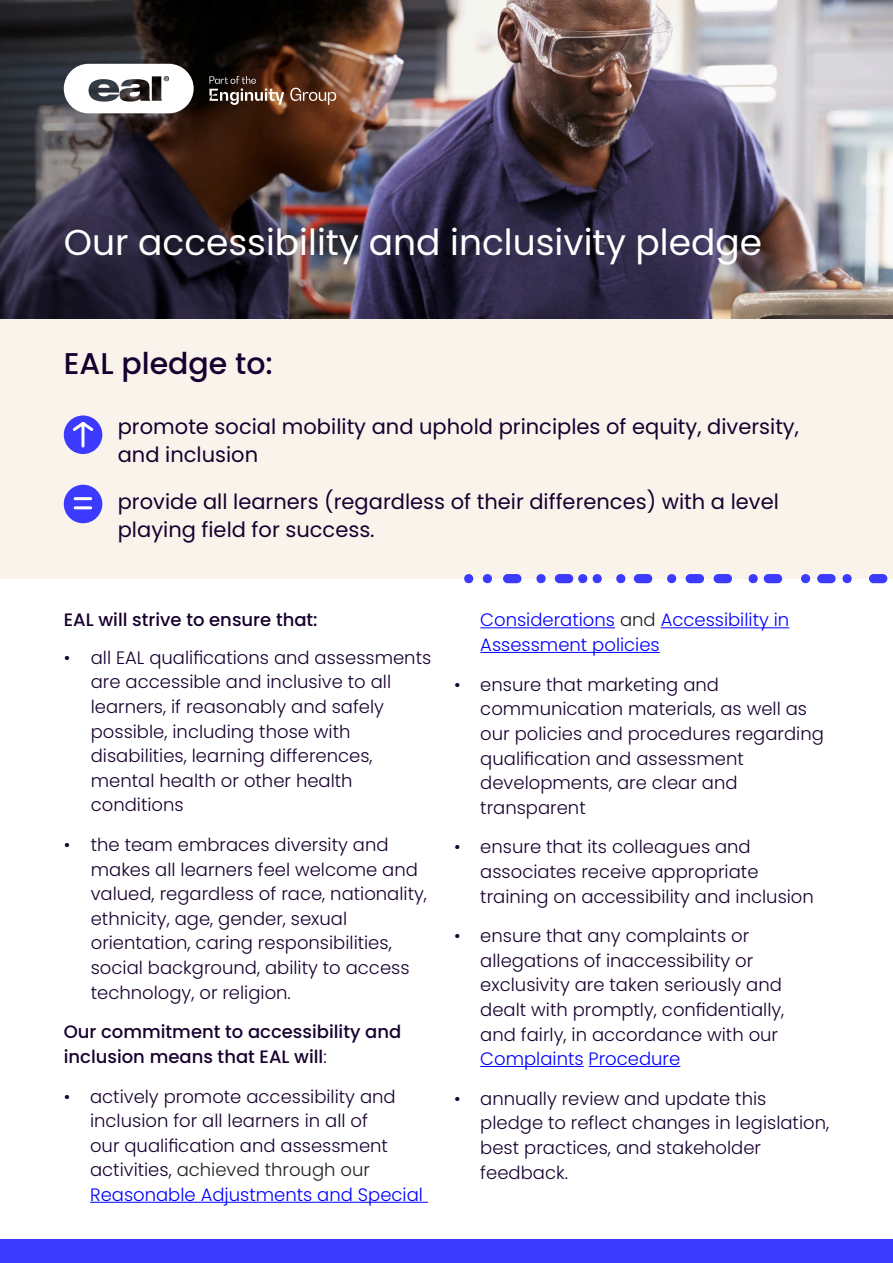
<style>
.page{position:relative;width:893px;height:1263px;background:#fff}
.page>*{position:absolute;margin:0;border:0;box-sizing:border-box;transform-origin:0 0}
.t1{font:36px "Poppins";color:#fff}
.t2{font:500 30px "Poppins";color:#17002f}
.t3{font:21px/28.2px "Poppins";color:#17002f}
.t4{font:300 18px/24.6px "Poppins";color:#17002f}
.t5{font:500 18px/24.6px "Poppins";color:#17002f}
.t6{font:300 18px/24.6px "Poppins";color:#00f}
.s1{font-weight:300}
.s2{color:#241f21}
.s3{color:#00f}
</style>
<div class="page">
<img style="left:648px;top:0;width:245px;height:319px">
<img style="left:0;top:0;width:648px;height:319px">
<div style="left:0;top:319px;width:893px;height:259px;background:#f9f3eb"></div>
<svg style="left:64px;top:64px;width:130px;height:49px"></svg>
<svg style="left:209px;top:76px;width:75px;height:29px;background:#634d40"></svg>
<svg style="left:290px;top:88px;width:46px;height:17px"></svg>
<hr style="left:90px;top:1202px;width:338px;height:1px;background:#00f">
<hr style="left:480px;top:627px;width:135px;height:1px;background:#00f">
<hr style="left:661px;top:627px;width:128px;height:1px;background:#00f">
<hr style="left:480px;top:652px;width:180px;height:1px;background:#00f">
<hr style="left:480px;top:1066px;width:104px;height:1px;background:#00f">
<hr style="left:589px;top:1066px;width:91px;height:1px;background:#00f">
<div style="left:0;top:1239px;width:893px;height:24px;background:#3c3aff"></div>
<svg style="left:464px;top:574px;width:9px;height:9px"></svg>
<svg style="left:483px;top:574px;width:9px;height:9px"></svg>
<svg style="left:536px;top:574px;width:10px;height:9px"></svg>
<svg style="left:593px;top:574px;width:9px;height:9px"></svg>
<svg style="left:616px;top:574px;width:9px;height:9px"></svg>
<svg style="left:667px;top:574px;width:9px;height:9px"></svg>
<svg style="left:749px;top:574px;width:9px;height:9px"></svg>
<svg style="left:801px;top:574px;width:9px;height:9px"></svg>
<svg style="left:842px;top:574px;width:10px;height:9px"></svg>
<svg style="left:503px;top:574px;width:18px;height:9px"></svg>
<svg style="left:555px;top:574px;width:32px;height:9px"></svg>
<svg style="left:634px;top:574px;width:18px;height:9px"></svg>
<svg style="left:686px;top:574px;width:18px;height:9px"></svg>
<svg style="left:713px;top:574px;width:19px;height:9px"></svg>
<svg style="left:764px;top:574px;width:18px;height:9px"></svg>
<svg style="left:817px;top:574px;width:19px;height:9px"></svg>
<svg style="left:869px;top:574px;width:18px;height:9px"></svg>
<div style="left:64px;top:415px;width:38px;height:39px;background:#3c3aff;border-radius:50%"></div>
<div style="left:64px;top:485px;width:38px;height:38px;background:#3c3aff;border-radius:50%"></div>
<svg style="left:70px;top:419px;width:26px;height:29px"></svg>
<hr style="left:75px;top:497px;width:16px;height:3px;background:#fff">
<hr style="left:75px;top:506px;width:16px;height:3px;background:#fff">
<p class="t1" style="left:64px;top:221px;width:700px">Our accessibility and inclusivity pledge</p>
<p class="t2" style="left:64px;top:346px;width:211px">EAL pledge to:</p>
<p class="t3" style="left:118px;top:413px;width:683px">promote social mobility and uphold principles of equity, diversity, and inclusion</p>
<p class="t3" style="left:118px;top:487px;width:663px">provide all learners (regardless of their differences) with a level playing field for success.</p>
<p class="t5" style="left:64px;top:608px;width:255px">EAL will strive to ensure that:</p>
<p class="t4" style="left:91px;top:645px;width:342px;text-indent:-27px">• all EAL qualifications and assessments are accessible and inclusive to all learners, if reasonably and safely possible, including those with disabilities, learning differences, mental health or other health conditions</p>
<p class="t4" style="left:91px;top:832px;width:338px;text-indent:-27px">• the team embraces diversity and makes all learners feel welcome and valued, regardless of race, nationality, ethnicity, age, gender, sexual orientation, caring responsibilities, social background, ability to access technology, or religion.</p>
<p class="t5" style="left:64px;top:1020px;width:339px">Our commitment to accessibility and inclusion means that EAL will<span class="s1">:</span></p>
<p class="t4" style="left:90px;top:1084px;width:334px;text-indent:-26px">• actively promote accessibility and inclusion for all learners in all of<br>our qualification and assessment activities, <span class="s2">achieved through our </span><span class="s3">Reasonable Adjustments and Special</span></p>
<p class="t6" style="left:480px;top:608px;width:311px">Considerations <span class="s2">and</span> Accessibility in<br>Assessment policies</p>
<p class="t4" style="left:480px;top:672px;width:345px;text-indent:-26px">• ensure that marketing and communication materials, as well as our policies and procedures regarding qualification and assessment developments, are clear and transparent</p>
<p class="t4" style="left:480px;top:835px;width:335px;text-indent:-26px">• ensure that its colleagues and associates receive appropriate training on accessibility and inclusion</p>
<p class="t4" style="left:480px;top:923px;width:306px;text-indent:-26px">• ensure that any complaints or allegations of inaccessibility or exclusivity are taken seriously and dealt with promptly, confidentially, and fairly, in accordance with our <span class="s3">Complaints Procedure</span></p>
<p class="t4" style="left:480px;top:1086px;width:350px;text-indent:-26px">• annually review and update this pledge to reflect changes in legislation, best practices, and stakeholder feedback.</p>
</div>
